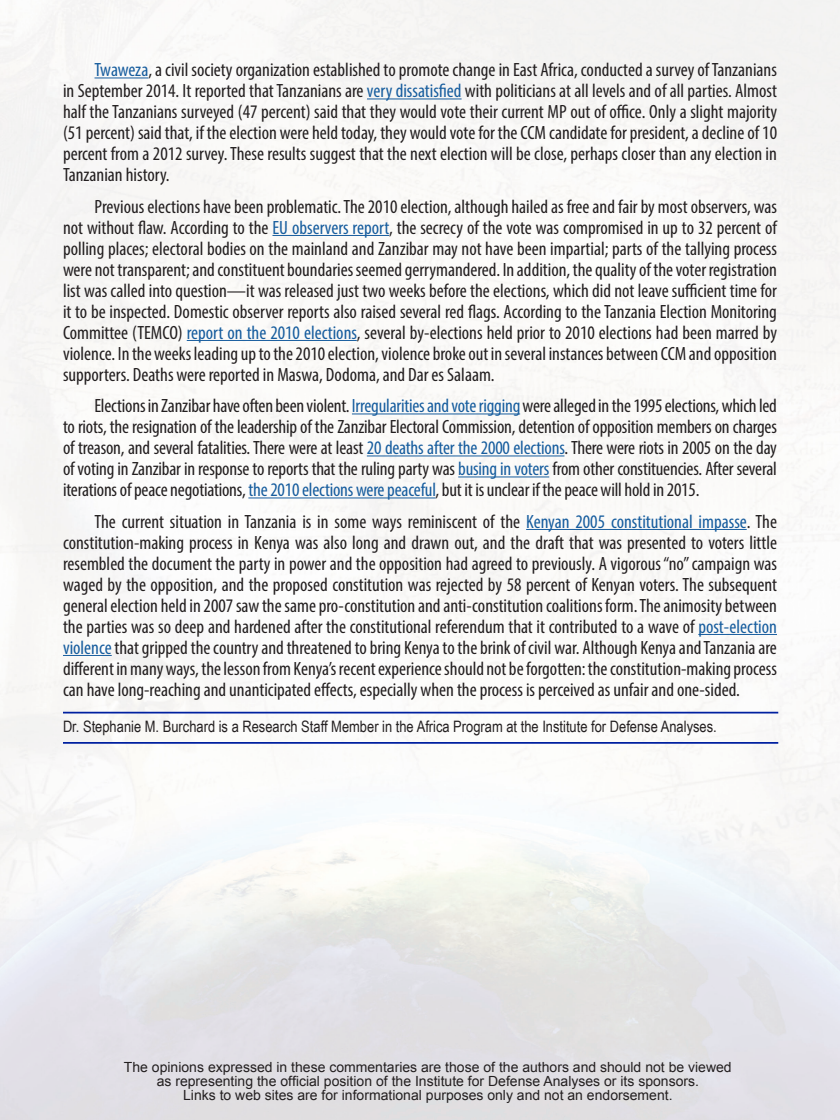
<style>
.page{position:relative;width:840px;height:1120px;background:#fff}
.page>*{position:absolute;margin:0;border:0;box-sizing:border-box;transform-origin:0 0}
.t1{font:condensed 19.25px/21px "Myriad Pro";color:#231f20;text-align:justify}
.t2{font:15.75px "Arial Narrow";color:#231f20}
.t3{font:14px/14px "Arial";color:#231f20;text-align:center}
.s1{color:#175d9e}
</style>
<div class="page">
<hr style="left:94px;top:77px;width:54px;height:1px;background:#175d9e">
<hr style="left:367px;top:98px;width:95px;height:1px;background:#175d9e">
<hr style="left:273px;top:235px;width:116px;height:1px;background:#175d9e">
<hr style="left:187px;top:340px;width:170px;height:1px;background:#175d9e">
<hr style="left:352px;top:413px;width:168px;height:1px;background:#175d9e">
<hr style="left:367px;top:455px;width:197px;height:1px;background:#175d9e">
<hr style="left:458px;top:476px;width:91px;height:1px;background:#175d9e">
<hr style="left:248px;top:497px;width:188px;height:1px;background:#175d9e">
<hr style="left:526px;top:529px;width:221px;height:1px;background:#175d9e">
<hr style="left:698px;top:634px;width:79px;height:1px;background:#175d9e">
<hr style="left:63px;top:655px;width:49px;height:1px;background:#175d9e">
<hr style="left:63px;top:742px;width:715px;height:2px;background:#0020a0">
<hr style="left:63px;top:712px;width:715px;height:2px;background:#0020a0">
<p class="t1" style="left:63px;top:59px;width:716px;text-indent:32px"><span class="s1">Twaweza</span>, a civil society organization established to promote change in East Africa, conducted a survey of Tanzanians in September 2014. It reported that Tanzanians are <span class="s1">very dissatisfied</span> with politicians at all levels and of all parties. Almost half the Tanzanians surveyed (47 percent) said that they would vote their current MP out of office. Only a slight majority (51 percent) said that, if the election were held today, they would vote for the CCM candidate for president, a decline of 10 percent from a 2012 survey. These results suggest that the next election will be close, perhaps closer than any election in Tanzanian history.</p>
<p class="t1" style="left:63px;top:195px;width:716px;text-indent:31px">Previous elections have been problematic. The 2010 election, although hailed as free and fair by most observers, was not without flaw. According to the <span class="s1">EU observers report</span>, the secrecy of the vote was compromised in up to 32 percent of polling places; electoral bodies on the mainland and Zanzibar may not have been impartial; parts of the tallying process were not transparent; and constituent boundaries seemed gerrymandered. In addition, the quality of the voter registration list was called into question—it was released just two weeks before the elections, which did not leave sufficient time for it to be inspected. Domestic observer reports also raised several red flags. According to the Tanzania Election Monitoring Committee (TEMCO) <span class="s1">report on the 2010 elections</span>, several by-elections held prior to 2010 elections had been marred by violence. In the weeks leading up to the 2010 election, violence broke out in several instances between CCM and opposition supporters. Deaths were reported in Maswa, Dodoma, and Dar es Salaam.</p>
<p class="t1" style="left:63px;top:395px;width:716px;text-indent:31px">Elections in Zanzibar have often been violent. <span class="s1">Irregularities and vote rigging</span> were alleged in the 1995 elections, which led to riots, the resignation of the leadership of the Zanzibar Electoral Commission, detention of opposition members on charges of treason, and several fatalities. There were at least <span class="s1">20 deaths after the 2000 elections</span>. There were riots in 2005 on the day of voting in Zanzibar in response to reports that the ruling party was <span class="s1">busing in voters</span> from other constituencies. After several iterations of peace negotiations, <span class="s1">the 2010 elections were peaceful</span>, but it is unclear if the peace will hold in 2015.</p>
<p class="t1" style="left:63px;top:510px;width:716px;text-indent:31px">The current situation in Tanzania is in some ways reminiscent of the <span class="s1">Kenyan 2005 constitutional impasse</span>. The constitution-making process in Kenya was also long and drawn out, and the draft that was presented to voters little resembled the document the party in power and the opposition had agreed to previously. A vigorous “no” campaign was waged by the opposition, and the proposed constitution was rejected by 58 percent of Kenyan voters. The subsequent general election held in 2007 saw the same pro-constitution and anti-constitution coalitions form. The animosity between the parties was so deep and hardened after the constitutional referendum that it contributed to a wave of <span class="s1">post-election violence</span> that gripped the country and threatened to bring Kenya to the brink of civil war. Although Kenya and Tanzania are different in many ways, the lesson from Kenya’s recent experience should not be forgotten: the constitution-making process can have long-reaching and unanticipated effects, especially when the process is perceived as unfair and one-sided.</p>
<p class="t2" style="left:63px;top:715px;width:655px">Dr. Stephanie M. Burchard is a Research Staff Member in the Africa Program at the Institute for Defense Analyses.</p>
<p class="t3" style="left:124px;top:1060px;width:609px">The opinions expressed in these commentaries are those of the authors and should not be viewed as representing the official position of the Institute for Defense Analyses or its sponsors.<br>Links to web sites are for informational purposes only and not an endorsement.</p>
</div>
